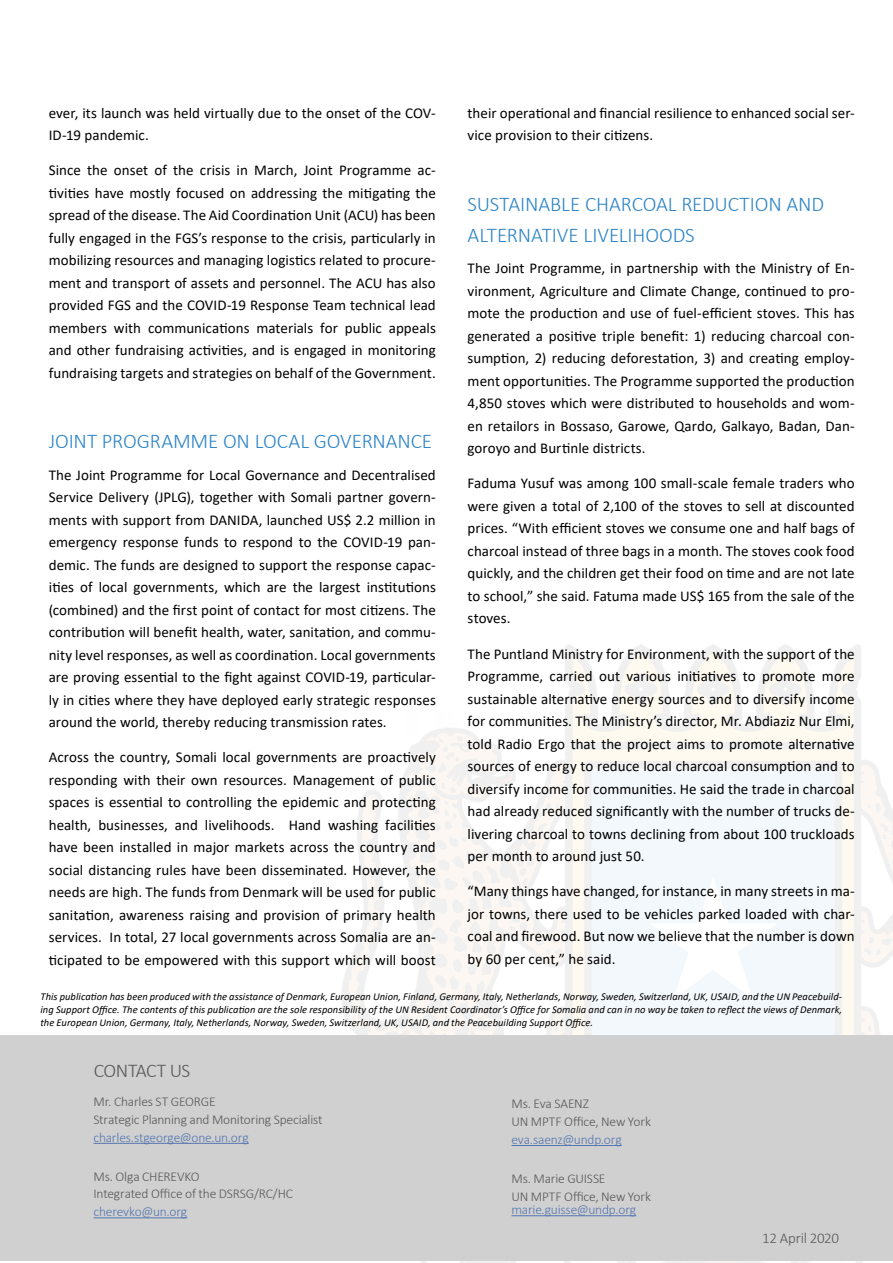
<style>
.page{position:relative;width:893px;height:1263px;background:#fff}
.page>*{position:absolute;margin:0;border:0;box-sizing:border-box;transform-origin:0 0}
.t1{font:300 21px/31.2px "Calibri";letter-spacing:-.005em;color:#2e85c7}
.t2{font:300 19.5px "Calibri";letter-spacing:-.025em;color:#575756}
.t3{font:15px/22.5px "Calibri";color:#000;text-align:justify}
.t4{font:300 15px "Calibri";letter-spacing:-.02em;color:#575756}
.t5{font:300 13.5px/17.7px "Calibri";letter-spacing:-.015em;color:#575756}
.t6{font:300 13.5px "Calibri";letter-spacing:-.015em;color:#5576af}
.t7{font:italic 10.5px/12.6px "Calibri";letter-spacing:.005em;color:#000;text-align:justify}
</style>
<div class="page">
<div style="left:0;top:1035px;width:892px;height:225px;background:#d0d0d0"></div>
<hr style="left:94px;top:1143px;width:155px;height:1px;background:#5576af">
<hr style="left:94px;top:1217px;width:93px;height:1px;background:#5576af">
<hr style="left:511px;top:1145px;width:111px;height:1px;background:#5576af">
<hr style="left:511px;top:1215px;width:125px;height:1px;background:#5576af">
<p class="t3" style="left:468px;top:101px;width:389px">their operational and financial resilience to enhanced social ser&shy;vice provision to their citizens.</p>
<p class="t3" style="left:49px;top:101px;width:389px">ever, its launch was held virtually due to the onset of the COV-<br>ID-19 pandemic.</p>
<p class="t3" style="left:49px;top:159px;width:389px">Since the onset of the crisis in March, Joint Programme ac&shy;tivities have mostly focused on addressing the mitigating the spread of the disease. The Aid Coordination Unit (ACU) has been fully engaged in the FGS’s response to the crisis, particularly in mobilizing resources and managing logistics related to procure&shy;ment and transport of assets and personnel. The ACU has also provided FGS and the COVID-19 Response Team technical lead members with communications materials for public appeals and other fundraising activities, and is engaged in monitoring fundraising targets and strategies on behalf of the Government.</p>
<h1 class="t1" style="left:468px;top:188px;width:358px">SUSTAINABLE CHARCOAL REDUCTION AND<br>ALTERNATIVE LIVELIHOODS</h1>
<p class="t3" style="left:468px;top:256px;width:389px">The Joint Programme, in partnership with the Ministry of En&shy;vironment, Agriculture and Climate Change, continued to pro&shy;mote the production and use of fuel-efficient stoves. This has generated a positive triple benefit: 1) reducing charcoal con&shy;sumption, 2) reducing deforestation, 3) and creating employ&shy;ment opportunities. The Programme supported the production 4,850 stoves which were distributed to households and wom&shy;en retailors in Bossaso, Garowe, Qardo, Galkayo, Badan, Dan&shy;goroyo and Burtinle districts.</p>
<p class="t3" style="left:468px;top:472px;width:389px">Faduma Yusuf was among 100 small-scale female traders who were given a total of 2,100 of the stoves to sell at discounted prices. “With efficient stoves we consume one and half bags of charcoal instead of three bags in a month. The stoves cook food quickly, and the children get their food on time and are not late to school,” she said. Fatuma made US$ 165 from the sale of the stoves.</p>
<p class="t3" style="left:468px;top:642px;width:389px">The Puntland Ministry for Environment, with the support of the Programme, carried out various initiatives to promote more sustainable alternative energy sources and to diversify income for communities. The Ministry’s director, Mr. Abdiaziz Nur Elmi, told Radio Ergo that the project aims to promote alternative sources of energy to reduce local charcoal consumption and to diversify income for communities. He said the trade in charcoal had already reduced significantly with the number of trucks de&shy;livering charcoal to towns declining from about 100 truckloads per month to around just 50.</p>
<p class="t3" style="left:468px;top:880px;width:389px">“Many things have changed, for instance, in many streets in ma&shy;jor towns, there used to be vehicles parked loaded with char&shy;coal and firewood. But now we believe that the number is down by 60 per cent,” he said.</p>
<p class="t7" style="left:40px;top:990px;width:803px">This publication has been produced with the assistance of Denmark, European Union, Finland, Germany, Italy, Netherlands, Norway, Sweden, Switzerland, UK, USAID, and the UN Peacebuild&shy;ing Support Office. The contents of this publication are the sole responsibility of the UN Resident Coordinator’s Office for Somalia and can in no way be taken to reflect the views of Denmark, the European Union, Germany, Italy, Netherlands, Norway, Sweden, Switzerland, UK, USAID, and the Peacebuilding Support Office.</p>
<h1 class="t1" style="left:49px;top:426px;width:385px">JOINT PROGRAMME ON LOCAL GOVERNANCE</h1>
<p class="t3" style="left:49px;top:463px;width:389px">The Joint Programme for Local Governance and Decentralised Service Delivery (JPLG), together with Somali partner govern&shy;ments with support from DANIDA, launched US$ 2.2 million in emergency response funds to respond to the COVID-19 pan&shy;demic. The funds are designed to support the response capac&shy;ities of local governments, which are the largest institutions (combined) and the first point of contact for most citizens. The contribution will benefit health, water, sanitation, and commu&shy;nity level responses, as well as coordination. Local governments are proving essential to the fight against COVID-19, particular&shy;ly in cities where they have deployed early strategic responses around the world, thereby reducing transmission rates.</p>
<p class="t3" style="left:49px;top:746px;width:389px">Across the country, Somali local governments are proactively responding with their own resources. Management of public spaces is essential to controlling the epidemic and protecting health, businesses, and livelihoods. Hand washing facilities have been installed in major markets across the country and social distancing rules have been disseminated. However, the needs are high. The funds from Denmark will be used for public sanitation, awareness raising and provision of primary health services. In total, 27 local governments across Somalia are an&shy;ticipated to be empowered with this support which will boost</p>
<h2 class="t2" style="left:94px;top:1058px;width:98px">CONTACT US</h2>
<p class="t5" style="left:94px;top:1092px;width:231px">Mr. Charles ST GEORGE<br>Strategic Planning and Monitoring Specialist</p>
<p class="t6" style="left:94px;top:1129px;width:157px">charles.stgeorge@one.un.org</p>
<p class="t5" style="left:94px;top:1167px;width:201px">Ms. Olga CHEREVKO<br>Integrated Office of the DSRSG/RC/HC</p>
<p class="t6" style="left:94px;top:1203px;width:95px">cherevko@un.org</p>
<p class="t5" style="left:511px;top:1095px;width:141px">Ms. Eva SAENZ<br>UN MPTF Office, New York</p>
<p class="t6" style="left:511px;top:1131px;width:112px">eva.saenz@undp.org</p>
<p class="t5" style="left:511px;top:1169px;width:141px">Ms. Marie GUISSE<br>UN MPTF Office, New York</p>
<p class="t6" style="left:511px;top:1201px;width:126px">marie.guisse@undp.org</p>
<p class="t4" style="left:762px;top:1229px;width:78px">12 April 2020</p>
</div>
